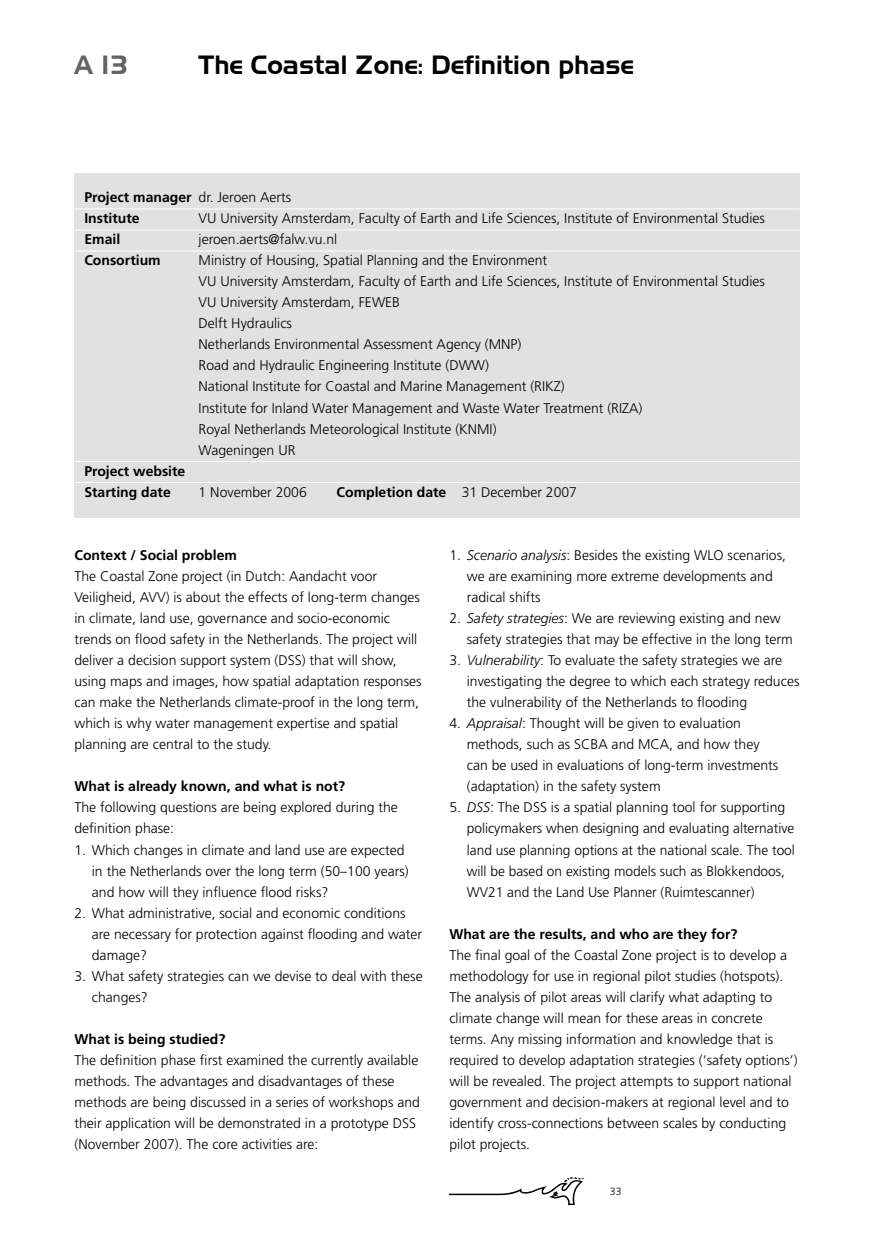
<style>
.page{position:relative;width:874px;height:1241px;background:#fff}
.page>*{position:absolute;margin:0;border:0;box-sizing:border-box;transform-origin:0 0}
.t1{font:26.25px "Slicker";color:#000}
.t2{font:26.25px "Slicker";color:#636363}
.t3{font:300 14px/21px "Frutiger";color:#000}
.t4{font:700 14px/21px "Frutiger";color:#000}
.t5{font:300 10.5px "Frutiger";color:#000}
.s1{font-weight:300}
.s2{font-style:italic}
</style>
<div class="page">
<svg style="left:449px;top:1177px;width:135px;height:27px"></svg>
<div style="left:74px;top:173px;width:725px;height:344px;background:#e1e1e1"></div>
<hr style="left:74px;top:208px;width:725px;height:1px;background:#fff">
<hr style="left:74px;top:229px;width:725px;height:1px;background:#fff">
<hr style="left:74px;top:250px;width:725px;height:1px;background:#fff">
<hr style="left:74px;top:461px;width:725px;height:1px;background:#fff">
<hr style="left:74px;top:482px;width:725px;height:1px;background:#fff">
<h1 class="t2" style="left:74px;top:50px;width:56px">A 13</h1>
<h1 class="t1" style="left:198px;top:50px;width:436px">The Coastal Zone: Definition phase</h1>
<p class="t4" style="left:84px;top:186px;width:208px">Project manager <span class="s1">dr. Jeroen Aerts<br></span>Institute</p>
<p class="t3" style="left:198px;top:208px;width:567px">VU University Amsterdam, Faculty of Earth and Life Sciences, Institute of Environmental Studies</p>
<p class="t4" style="left:84px;top:228px;width:37px">Email</p>
<p class="t3" style="left:198px;top:229px;width:140px">jeroen.aerts@falw.vu.nl</p>
<p class="t4" style="left:84px;top:250px;width:78px">Consortium</p>
<p class="t3" style="left:198px;top:250px;width:567px">Ministry of Housing, Spatial Planning and the Environment<br>VU University Amsterdam, Faculty of Earth and Life Sciences, Institute of Environmental Studies VU University Amsterdam, FEWEB<br>Delft Hydraulics<br>Netherlands Environmental Assessment Agency (MNP)<br>Road and Hydraulic Engineering Institute (DWW)<br>National Institute for Coastal and Marine Management (RIKZ)<br>Institute for Inland Water Management and Waste Water Treatment (RIZA)<br>Royal Netherlands Meteorological Institute (KNMI)<br>Wageningen UR</p>
<p class="t4" style="left:84px;top:460px;width:102px">Project website<br>Starting date</p>
<p class="t3" style="left:198px;top:481px;width:110px">1 November 2006</p>
<p class="t4" style="left:336px;top:481px;width:242px">Completion date <span class="s1">31 December 2007</span></p>
<p class="t4" style="left:74px;top:544px;width:164px">Context / Social problem</p>
<p class="t3" style="left:74px;top:565px;width:348px">The Coastal Zone project (in Dutch: Aandacht voor Veiligheid, AVV) is about the effects of long-term changes in climate, land use, governance and socio-economic trends on flood safety in the Netherlands. The project will deliver a decision support system (DSS) that will show, using maps and images, how spatial adaptation responses can make the Netherlands climate-proof in the long term, which is why water management expertise and spatial planning are central to the study.</p>
<p class="t4" style="left:74px;top:775px;width:272px">What is already known, and what is not?</p>
<p class="t3" style="left:74px;top:797px;width:325px">The following questions are being explored during the definition phase:</p>
<p class="t3" style="left:92px;top:839px;width:318px;text-indent:-17px">1. Which changes in climate and land use are expected in the Netherlands over the long term (50–100 years) and how will they influence flood risks?</p>
<p class="t3" style="left:92px;top:902px;width:332px;text-indent:-17px">2. What administrative, social and economic conditions are necessary for protection against flooding and water damage?</p>
<p class="t3" style="left:92px;top:965px;width:332px;text-indent:-17px">3. What safety strategies can we devise to deal with these changes?</p>
<p class="t4" style="left:74px;top:1028px;width:152px">What is being studied?</p>
<p class="t3" style="left:74px;top:1049px;width:347px">The definition phase first examined the currently available methods. The advantages and disadvantages of these methods are being discussed in a series of workshops and their application will be demonstrated in a prototype DSS (November 2007). The core activities are:</p>
<p class="t3" style="left:466px;top:544px;width:320px;text-indent:-17px">1. <span class="s2">Scenario analysis</span>: Besides the existing WLO scenarios, we are examining more extreme developments and radical shifts</p>
<p class="t3" style="left:466px;top:607px;width:327px;text-indent:-17px">2. <span class="s2">Safety strategies</span>: We are reviewing existing and new safety strategies that may be effective in the long term</p>
<p class="t3" style="left:466px;top:649px;width:334px;text-indent:-17px">3. <span class="s2">Vulnerability</span>: To evaluate the safety strategies we are investigating the degree to which each strategy reduces the vulnerability of the Netherlands to flooding</p>
<p class="t3" style="left:466px;top:712px;width:313px;text-indent:-17px">4. <span class="s2">Appraisal</span>: Thought will be given to evaluation methods, such as SCBA and MCA, and how they can be used in evaluations of long-term investments (adaptation) in the safety system</p>
<p class="t3" style="left:466px;top:797px;width:329px;text-indent:-17px">5. <span class="s2">DSS</span>: The DSS is a spatial planning tool for supporting policymakers when designing and evaluating alternative land use planning options at the national scale. The tool will be based on existing models such as Blokkendoos, WV21 and the Land Use Planner (Ruimtescanner)</p>
<p class="t4" style="left:449px;top:923px;width:289px">What are the results, and who are they for?</p>
<p class="t3" style="left:449px;top:944px;width:349px">The final goal of the Coastal Zone project is to develop a methodology for use in regional pilot studies (hotspots).<br>The analysis of pilot areas will clarify what adapting to climate change will mean for these areas in concrete terms. Any missing information and knowledge that is required to develop adaptation strategies (‘safety options’) will be revealed. The project attempts to support national government and decision-makers at regional level and to identify cross-connections between scales by conducting pilot projects.</p>
<p class="t5" style="left:609px;top:1185px;width:13px">33</p>
</div>
